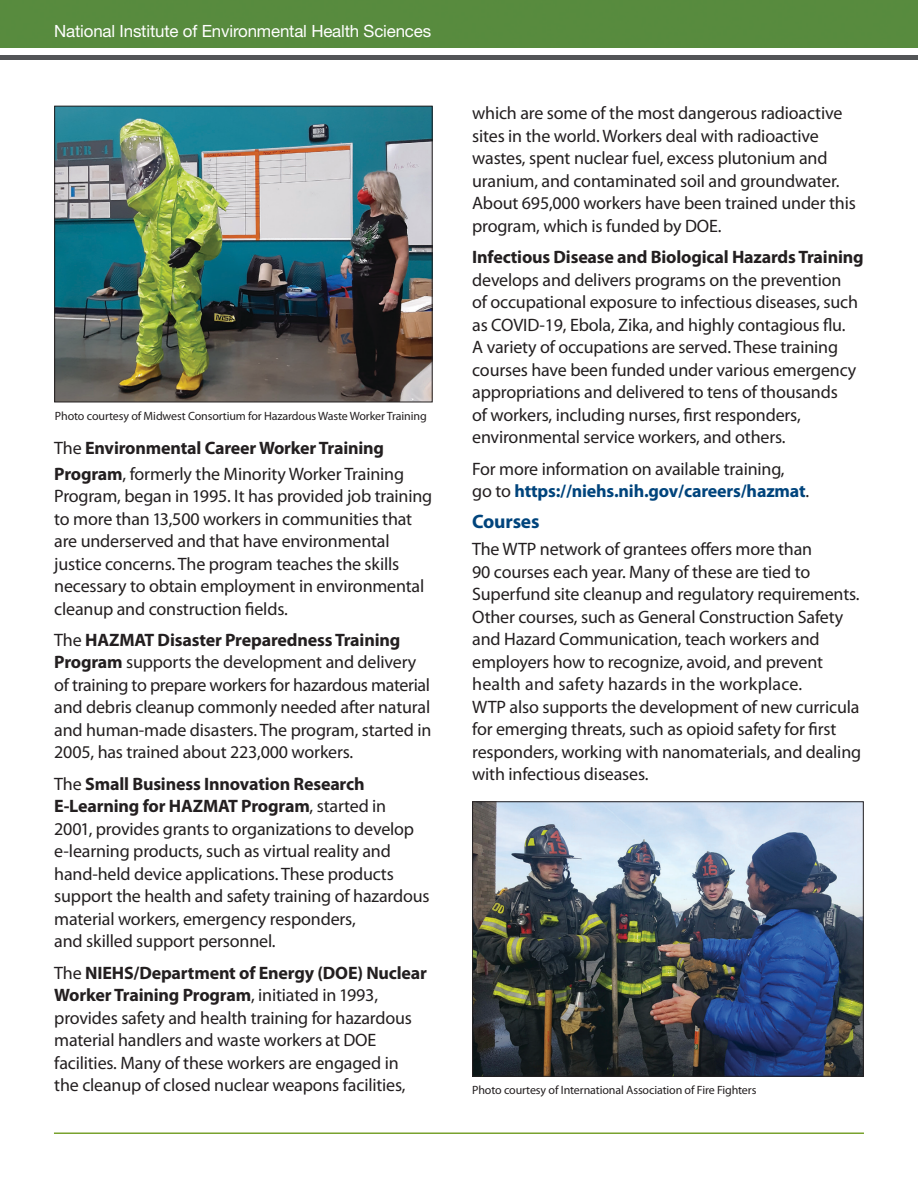
<style>
.page{position:relative;width:918px;height:1188px;background:#fff}
.page>*{position:absolute;margin:0;border:0;box-sizing:border-box;transform-origin:0 0}
.t1{font:700 19.5px "Myriad Pro";letter-spacing:-.01em;color:#00447c}
.t2{font:18px/22.5px "Myriad Pro";letter-spacing:-.01em;color:#231f20}
.t3{font:700 18px/25.5px "Myriad Pro";letter-spacing:-.01em;color:#231f20}
.t4{font:16.8px "Helvetica Neue LT Std";letter-spacing:-.01em;color:#fff}
.t5{font:12px "Myriad Pro";letter-spacing:-.01em;color:#231f20}
.s1{font-weight:400}
.s2{font-weight:700}
.s3{font-weight:700;color:#00447c}
</style>
<div class="page">
<hr style="left:0;top:55px;width:918px;height:4px;background:#535557">
<hr style="left:54px;top:1132px;width:810px;height:2px;background:#79a22e">
<div style="left:0;top:0;width:918px;height:48px;background:#588b3e"></div>
<img style="left:56px;top:108px;width:375px;height:292px">
<div style="left:54px;top:106px;width:379px;height:296px;border:1px solid #231f20"></div>
<img style="left:474px;top:803px;width:388px;height:272px">
<div style="left:472px;top:801px;width:392px;height:276px;border:1px solid #231f20"></div>
<p class="t4" style="left:54px;top:21px;width:378px">National Institute of Environmental Health Sciences</p>
<p class="t5" style="left:55px;top:408px;width:373px">Photo courtesy of Midwest Consortium for Hazardous Waste Worker Training</p>
<p class="t3" style="left:54px;top:435px;width:351px"><span class="s1">The</span> Environmental Career Worker Training<br>Program<span class="s1">, formerly the Minority Worker Training</span></p>
<p class="t2" style="left:54px;top:485px;width:380px">Program, began in 1995. It has provided job training to more than 13,500 workers in communities that are underserved and that have environmental justice concerns. The program teaches the skills necessary to obtain employment in environmental cleanup and construction felds.</p>
<p class="t2" style="left:54px;top:628px;width:379px">The <span class="s2">HAZMAT Disaster Preparedness Training Program</span> supports the development and delivery of training to prepare workers for hazardous material and debris cleanup commonly needed after natural and human-made disasters. The program, started in 2005, has trained about 223,000 workers.</p>
<p class="t2" style="left:54px;top:772px;width:377px">The <span class="s2">Small Business Innovation Research E-Learning for HAZMAT Program</span>, started in<br>2001, provides grants to organizations to develop e-learning products, such as virtual reality and hand-held device applications. These products support the health and safety training of hazardous material workers, emergency responders,<br>and skilled support personnel.</p>
<p class="t2" style="left:54px;top:961px;width:374px">The <span class="s2">NIEHS/Department of Energy (DOE) Nuclear Worker Training Program</span>, initiated in 1993, provides safety and health training for hazardous material handlers and waste workers at DOE facilities. Many of these workers are engaged in the cleanup of closed nuclear weapons facilities,</p>
<p class="t2" style="left:472px;top:102px;width:385px">which are some of the most dangerous radioactive sites in the world. Workers deal with radioactive wastes, spent nuclear fuel, excess plutonium and uranium, and contaminated soil and groundwater.<br>About 695,000 workers have been trained under this program, which is funded by DOE.</p>
<p class="t3" style="left:472px;top:244px;width:393px">Infectious Disease and Biological Hazards Training</p>
<p class="t2" style="left:472px;top:268px;width:387px">develops and delivers programs on the prevention of occupational exposure to infectious diseases, such as COVID-19, Ebola, Zika, and highly contagious fu.<br>A variety of occupations are served. These training courses have been funded under various emergency appropriations and delivered to tens of thousands<br>of workers, including nurses, frst responders, environmental service workers, and others.</p>
<p class="t2" style="left:472px;top:457px;width:339px">For more information on available training,<br>go to <span class="s3">https://niehs.nih.gov/careers/hazmat</span>.</p>
<p class="t1" style="left:472px;top:509px;width:69px">Courses</p>
<p class="t2" style="left:472px;top:537px;width:391px">The WTP network of grantees ofers more than<br>90 courses each year. Many of these are tied to Superfund site cleanup and regulatory requirements.<br>Other courses, such as General Construction Safety and Hazard Communication, teach workers and employers how to recognize, avoid, and prevent health and safety hazards in the workplace.<br>WTP also supports the development of new curricula for emerging threats, such as opioid safety for frst responders, working with nanomaterials, and dealing with infectious diseases.</p>
<p class="t5" style="left:472px;top:1083px;width:286px">Photo courtesy of International Association of Fire Fighters</p>
</div>
